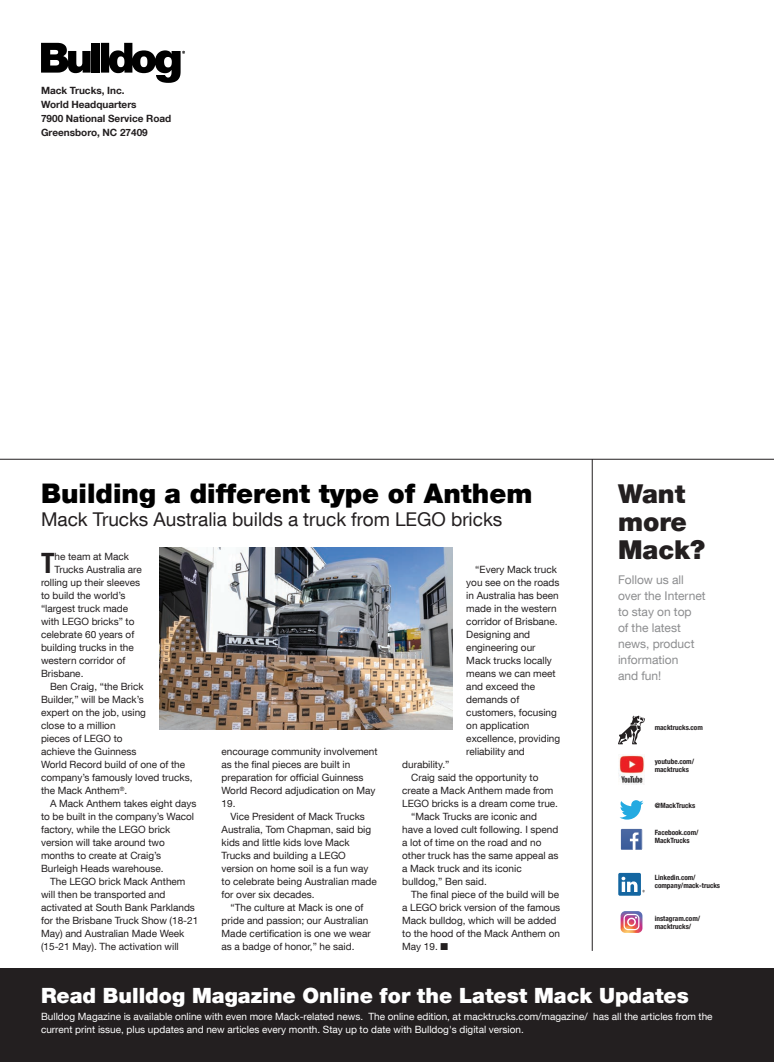
<style>
.page{position:relative;width:774px;height:1062px;background:#fff}
.page>*{position:absolute;margin:0;border:0;box-sizing:border-box;transform-origin:0 0}
.BD_Body{font:700 condensed 28.2px "Helvetica Neue LT Pro";color:#231f20}
.BD_Headline{font:900 27px "Helvetica Neue LT Com";color:#000}
.t1{font:900 26px/28px "Helvetica Neue LT Com";color:#231f20}
.t2{font:900 21px "Helvetica Neue LT Com";color:#fff}
.BD_Subhead{font:19px "Helvetica Neue LT Com";color:#231f20}
.t3{font:12px/16px "Helvetica Neue LT Com";color:#8c8d8f}
.BD_Body-2{font:10px/13px "Helvetica Neue LT Com";color:#231f20}
.t4{font:10px/13px "Helvetica Neue LT Com";color:#fff}
.t5{font:700 10px "Helvetica Neue LT Com";color:#231f20}
.t6{font:700 condensed 7.2px/8.2px "Helvetica Neue";color:#231f20}
</style>
<div class="page">
<div style="left:91px;top:43px;width:9px;height:30px;background:#000"></div>
<svg style="left:101px;top:43px;width:84px;height:40px"></svg>
<svg style="left:41px;top:43px;width:50px;height:30px"></svg>
<svg style="left:618px;top:716px;width:27px;height:28px"></svg>
<svg style="left:620px;top:800px;width:23px;height:20px"></svg>
<svg style="left:621px;top:829px;width:21px;height:21px"></svg>
<div style="left:618px;top:873px;width:23px;height:23px;background:#1466a1;border-radius:2px"></div>
<svg style="left:622px;top:877px;width:23px;height:15px"></svg>
<svg style="left:621px;top:911px;width:21px;height:22px"></svg>
<hr style="left:592px;top:459px;width:1px;height:492px;background:#231f20">
<hr style="left:0;top:459px;width:774px;height:1px;background:#231f20">
<img style="left:618px;top:755px;width:27px;height:30px">
<img style="left:160px;top:548px;width:293px;height:181px">
<div style="left:0;top:969px;width:774px;height:93px;background:#231f20"></div>
<p class="t5" style="left:41px;top:84px;width:85px">Mack Trucks, Inc.</p>
<p class="t5" style="left:41px;top:98px;width:97px">World Headquarters</p>
<p class="t5" style="left:41px;top:112px;width:132px">7900 National Service Road</p>
<p class="t5" style="left:41px;top:126px;width:108px">Greensboro, NC 27409</p>
<p class="BD_Headline" style="left:41px;top:477px;width:493px">Building a different type of Anthem</p>
<p class="BD_Subhead" style="left:41px;top:508px;width:463px">Mack Trucks Australia builds a truck from LEGO bricks</p>
<p class="BD_Body" style="left:41px;top:546px;width:15px">T</p>
<p class="BD_Body-2" style="left:55px;top:550px;width:76px">he team at Mack</p>
<p class="BD_Body-2" style="left:55px;top:563px;width:89px">Trucks Australia are</p>
<p class="BD_Body-2" style="left:41px;top:576px;width:101px">rolling up their sleeves</p>
<p class="BD_Body-2" style="left:41px;top:589px;width:86px">to build the world’s</p>
<p class="BD_Body-2" style="left:41px;top:602px;width:89px">“largest truck made</p>
<p class="BD_Body-2" style="left:41px;top:615px;width:95px">with LEGO bricks” to</p>
<p class="BD_Body-2" style="left:41px;top:628px;width:95px">celebrate 60 years of</p>
<p class="BD_Body-2" style="left:41px;top:641px;width:94px">building trucks in the</p>
<p class="BD_Body-2" style="left:41px;top:654px;width:86px">western corridor of</p>
<p class="BD_Body-2" style="left:41px;top:667px;width:44px">Brisbane.</p>
<p class="BD_Body-2" style="left:41px;top:680px;width:153px;text-indent:9px">Ben Craig, “the Brick<br>Builder,” will be Mack’s<br>expert on the job, using<br>close to a million<br>pieces of LEGO to<br>achieve the Guinness<br>World Record build of one of the company’s famously loved trucks, the Mack Anthem<sup>®</sup>.</p>
<p class="BD_Body-2" style="left:41px;top:797px;width:157px;text-indent:9px">A Mack Anthem takes eight days to be built in the company’s Wacol factory, while the LEGO brick version will take around two months to create at Craig’s<br>Burleigh Heads warehouse.</p>
<p class="BD_Body-2" style="left:41px;top:875px;width:159px;text-indent:9px">The LEGO brick Mack Anthem will then be transported and activated at South Bank Parklands for the Brisbane Truck Show (18-21<br>May) and Australian Made Week (15-21 May). The activation will</p>
<p class="BD_Body-2" style="left:466px;top:563px;width:95px;text-indent:9px">“Every Mack truck you see on the roads in Australia has been made in the western corridor of Brisbane.<br>Designing and engineering our<br>Mack trucks locally means we can meet and exceed the demands of customers, focusing on application excellence, providing reliability and</p>
<p class="BD_Body-2" style="left:222px;top:745px;width:158px">encourage community involvement as the final pieces are built in preparation for official Guinness<br>World Record adjudication on May<br>19.</p>
<p class="BD_Body-2" style="left:222px;top:810px;width:157px;text-indent:9px">Vice President of Mack Trucks<br>Australia, Tom Chapman, said big kids and little kids love Mack<br>Trucks and building a LEGO version on home soil is a fun way to celebrate being Australian made for over six decades.</p>
<p class="BD_Body-2" style="left:222px;top:901px;width:151px;text-indent:9px">“The culture at Mack is one of pride and passion; our Australian<br>Made certification is one we wear as a badge of honor,” he said.</p>
<p class="BD_Body-2" style="left:402px;top:758px;width:49px">durability.”</p>
<p class="BD_Body-2" style="left:402px;top:771px;width:157px;text-indent:9px">Craig said the opportunity to create a Mack Anthem made from<br>LEGO bricks is a dream come true.</p>
<p class="BD_Body-2" style="left:402px;top:810px;width:158px;text-indent:9px">“Mack Trucks are iconic and have a loved cult following. I spend a lot of time on the road and no other truck has the same appeal as a Mack truck and its iconic bulldog,” Ben said.</p>
<p class="BD_Body-2" style="left:402px;top:888px;width:160px;text-indent:9px">The final piece of the build will be a LEGO brick version of the famous<br>Mack bulldog, which will be added to the hood of the Mack Anthem on<br>May 19. ■</p>
<p class="t1" style="left:618px;top:479px;width:89px">Want more<br>Mack?</p>
<p class="t3" style="left:618px;top:571px;width:89px">Follow us all over the Internet to stay on top<br>of the latest news, product information<br>and fun!</p>
<p class="t6" style="left:655px;top:723px;width:50px">macktrucks.com</p>
<p class="t6" style="left:655px;top:756px;width:41px">youtube.com/ macktrucks</p>
<p class="t6" style="left:655px;top:801px;width:42px">@MackTrucks</p>
<p class="t6" style="left:655px;top:828px;width:45px">Facebook.com/<br>MackTrucks</p>
<p class="t6" style="left:655px;top:873px;width:67px">Linkedin.com/ company/mack-trucks</p>
<p class="t6" style="left:655px;top:914px;width:47px">instagram.com/ macktrucks/</p>
<p class="t2" style="left:41px;top:983px;width:649px">Read Bulldog Magazine Online for the Latest Mack Updates</p>
<p class="t4" style="left:41px;top:1010px;width:673px">Bulldog Magazine is available online with even more Mack-related news. The online edition, at macktrucks.com/magazine/ has all the articles from the current print issue, plus updates and new articles every month. Stay up to date with Bulldog's digital version.</p>
</div>
